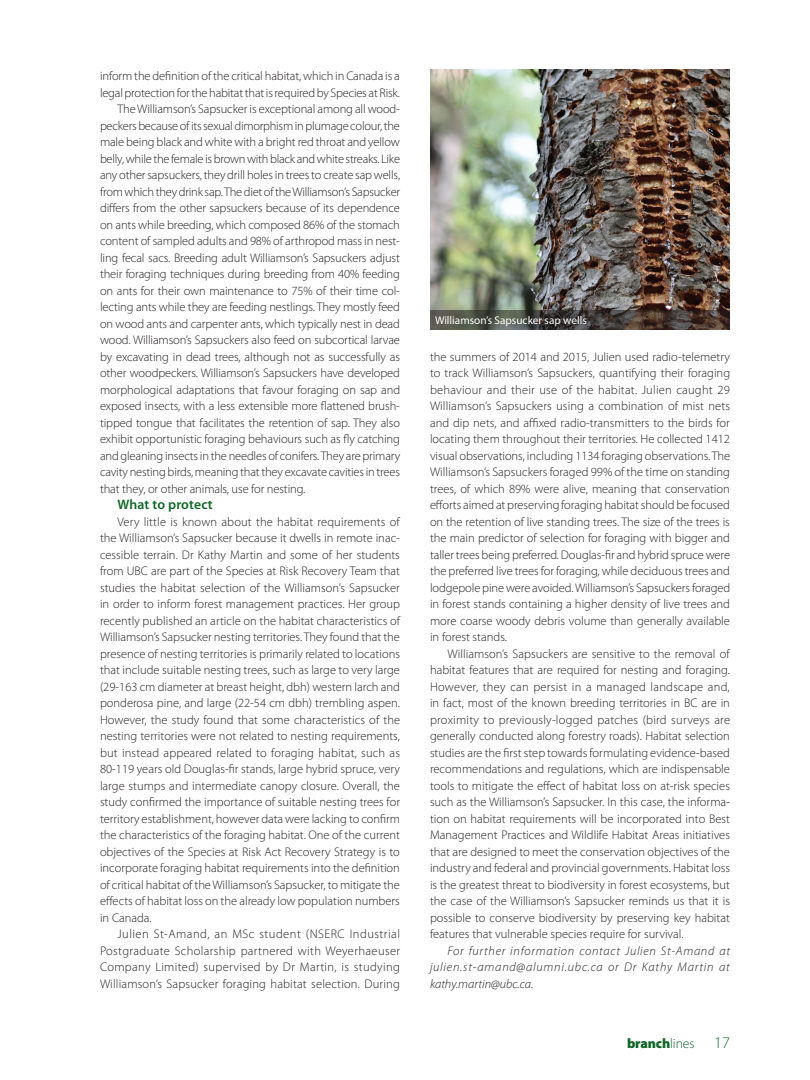
<style>
.page{position:relative;width:810px;height:1080px;background:#fff}
.page>*{position:absolute;margin:0;border:0;box-sizing:border-box;transform-origin:0 0}
.t1{font:900 13.75px "Myriad Pro";letter-spacing:-.01em;color:#106626}
.Subhead{font:600 13.75px "Myriad Pro";letter-spacing:.005em;color:#106626}
.Body{font:300 12.5px/16.5px "Myriad Pro";color:#231f20;text-align:justify}
.Body-2{font:italic 300 12.5px/16.5px "Myriad Pro";letter-spacing:.06em;color:#231f20;text-align:justify}
.Photo_Caption{font:11.25px "Myriad Pro";color:#fff}
.s1{font-weight:300}
.s2{font-weight:300;font-size:16.25px}
</style>
<div class="page">
<img style="left:430px;top:69px;width:300px;height:241px">
<svg style="left:430px;top:310px;width:300px;height:20px;background:#48433d"></svg>
<p class="Body" style="left:100px;top:68px;width:302px">inform the definition of the critical habitat, which in Canada is a legal protection for the habitat that is required by Species at Risk.</p>
<p class="Body" style="left:100px;top:101px;width:302px;text-indent:18px">The Williamson’s Sapsucker is exceptional among all wood&shy;peckers because of its sexual dimorphism in plumage colour, the male being black and white with a bright red throat and yellow belly, while the female is brown with black and white streaks. Like any other sapsuckers, they drill holes in trees to create sap wells, from which they drink sap. The diet of the Williamson’s Sapsucker differs from the other sapsuckers because of its dependence on ants while breeding, which composed 86% of the stomach content of sampled adults and 98% of arthropod mass in nest&shy;ling fecal sacs. Breeding adult Williamson’s Sapsuckers adjust their foraging techniques during breeding from 40% feeding on ants for their own maintenance to 75% of their time col&shy;lecting ants while they are feeding nestlings. They mostly feed on wood ants and carpenter ants, which typically nest in dead wood. Williamson’s Sapsuckers also feed on subcortical larvae by excavating in dead trees, although not as successfully as other woodpeckers. Williamson’s Sapsuckers have developed morphological adaptations that favour foraging on sap and exposed insects, with a less extensible more flattened brush&shy;tipped tongue that facilitates the retention of sap. They also exhibit opportunistic foraging behaviours such as fly catching and gleaning insects in the needles of conifers. They are primary cavity nesting birds, meaning that they excavate cavities in trees that they, or other animals, use for nesting.</p>
<p class="Subhead" style="left:118px;top:496px;width:97px">What to protect</p>
<p class="Body" style="left:100px;top:513px;width:302px;text-indent:18px">Very little is known about the habitat requirements of the Williamson’s Sapsucker because it dwells in remote inac&shy;cessible terrain. Dr Kathy Martin and some of her students from UBC are part of the Species at Risk Recovery Team that studies the habitat selection of the Williamson’s Sapsucker in order to inform forest management practices. Her group recently published an article on the habitat characteristics of Williamson’s Sapsucker nesting territories. They found that the presence of nesting territories is primarily related to locations that include suitable nesting trees, such as large to very large (29-163 cm diameter at breast height, dbh) western larch and ponderosa pine, and large (22-54 cm dbh) trembling aspen.<br>However, the study found that some characteristics of the nesting territories were not related to nesting requirements, but instead appeared related to foraging habitat, such as 80-119 years old Douglas-fir stands, large hybrid spruce, very large stumps and intermediate canopy closure. Overall, the study confirmed the importance of suitable nesting trees for territory establishment, however data were lacking to confirm the characteristics of the foraging habitat. One of the current objectives of the Species at Risk Act Recovery Strategy is to incorporate foraging habitat requirements into the definition of critical habitat of the Williamson’s Sapsucker, to mitigate the effects of habitat loss on the already low population numbers in Canada.</p>
<p class="Body" style="left:100px;top:926px;width:302px;text-indent:18px">Julien St-Amand, an MSc student (NSERC Industrial Postgraduate Scholarship partnered with Weyerhaeuser Company Limited) supervised by Dr Martin, is studying Williamson’s Sapsucker foraging habitat selection. During</p>
<p class="Photo_Caption" style="left:435px;top:314px;width:153px">Williamson’s Sapsucker sap wells</p>
<p class="Body" style="left:430px;top:348px;width:302px">the summers of 2014 and 2015, Julien used radio-telemetry to track Williamson’s Sapsuckers, quantifying their foraging behaviour and their use of the habitat. Julien caught 29<br>Williamson’s Sapsuckers using a combination of mist nets and dip nets, and affixed radio-transmitters to the birds for locating them throughout their territories. He collected 1412 visual observations, including 1134 foraging observations. The Williamson’s Sapsuckers foraged 99% of the time on standing trees, of which 89% were alive, meaning that conservation efforts aimed at preserving foraging habitat should be focused on the retention of live standing trees. The size of the trees is the main predictor of selection for foraging with bigger and taller trees being preferred. Douglas-fir and hybrid spruce were the preferred live trees for foraging, while deciduous trees and lodgepole pine were avoided. Williamson’s Sapsuckers foraged in forest stands containing a higher density of live trees and more coarse woody debris volume than generally available in forest stands.</p>
<p class="Body" style="left:430px;top:645px;width:302px;text-indent:18px">Williamson’s Sapsuckers are sensitive to the removal of habitat features that are required for nesting and foraging.<br>However, they can persist in a managed landscape and, in fact, most of the known breeding territories in BC are in proximity to previously-logged patches (bird surveys are generally conducted along forestry roads). Habitat selection studies are the first step towards formulating evidence-based recommendations and regulations, which are indispensable tools to mitigate the effect of habitat loss on at-risk species such as the Williamson’s Sapsucker. In this case, the informa&shy;tion on habitat requirements will be incorporated into Best Management Practices and Wildlife Habitat Areas initiatives that are designed to meet the conservation objectives of the industry and federal and provincial governments. Habitat loss is the greatest threat to biodiversity in forest ecosystems, but the case of the Williamson’s Sapsucker reminds us that it is possible to conserve biodiversity by preserving key habitat features that vulnerable species require for survival.</p>
<p class="Body-2" style="left:430px;top:943px;width:302px;text-indent:18px">For further information contact Julien St-Amand at julien.st-amand@alumni.ubc.ca or Dr Kathy Martin at kathy.martin@ubc.ca.</p>
<p class="t1" style="left:627px;top:1035px;width:104px">branch<span class="s1">lines</span> <span class="s2">17</span></p>
</div>
